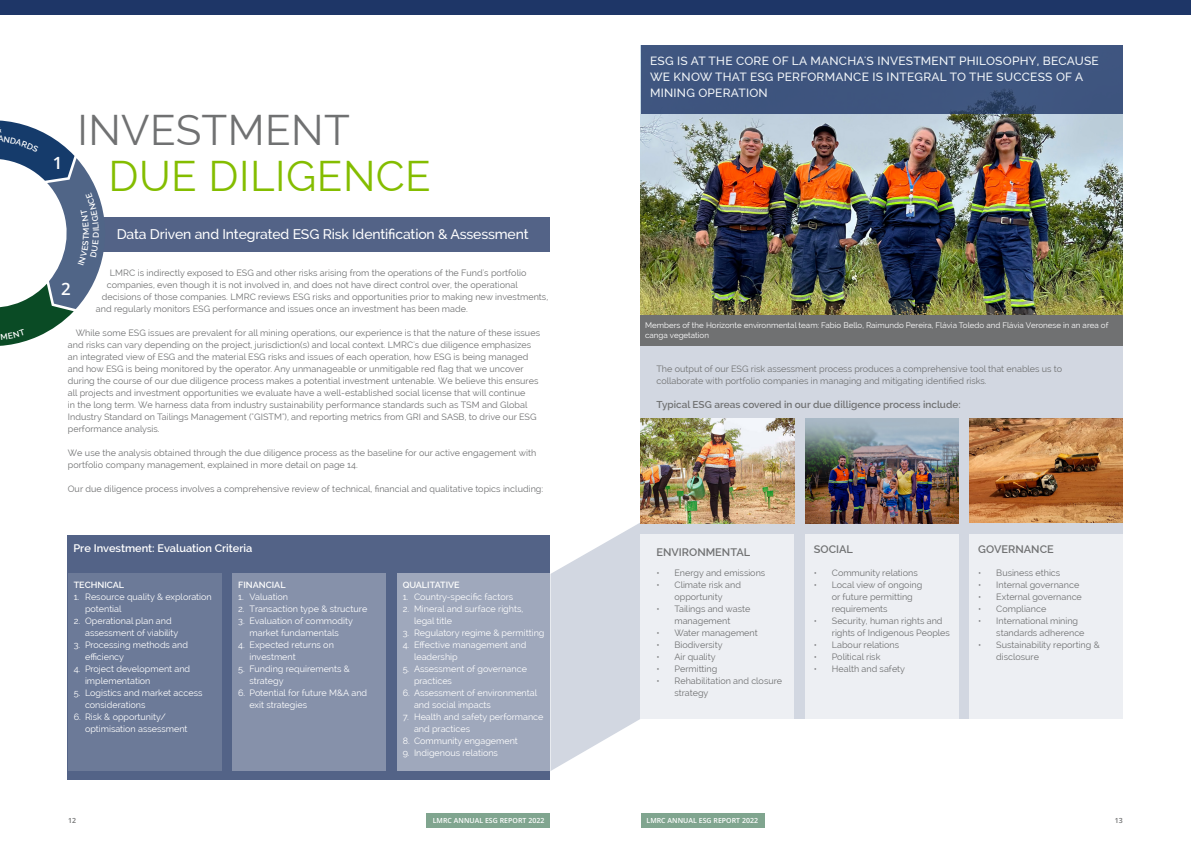
<style>
.page{position:relative;width:1191px;height:842px;background:#fff}
.page>*{position:absolute;margin:0;border:0;box-sizing:border-box;transform-origin:0 0}
.HEADERS{font:42px/46px "Raleway";letter-spacing:.01em;color:#84bd00}
.t1{font:600 16.8px "Open Sans";color:#fff}
.DECK{font:500 14px "Raleway";letter-spacing:-.01em;color:#fff}
.t2{font:500 12px/15.9px "Raleway";letter-spacing:.02em;color:#fff}
.Crosshead{font:600 11px "Raleway";color:#fff}
.TITLES{font:600 11px "Raleway";color:#707172}
.CONTENT{font:600 10px "Raleway";color:#707172}
.CONTENT-2{font:9px/12px "Raleway";letter-spacing:.005em;color:#707172}
.t3{font:9px/12px "Raleway";color:#fff}
.CONTENT-3{font:600 9px "Raleway";color:#fff}
.t4{font:8px/9.6px "Raleway";color:#fff}
.t5{font:600 7px "Open Sans";letter-spacing:.005em;color:#fff}
.t6{font:600 7px "Open Sans";color:#707172}
.s1{color:#707172}
</style>
<div class="page">
<div style="left:641px;top:814px;width:123px;height:14px;background:#80a58f"></div>
<div style="left:427px;top:814px;width:123px;height:14px;background:#80a58f"></div>
<div style="left:68px;top:563px;width:482px;height:216px;background:#536387"></div>
<svg style="left:550px;top:522px;width:91px;height:249px"></svg>
<div style="left:0;top:0;width:1191px;height:14px;background:#1e3667"></div>
<div style="left:99px;top:217px;width:451px;height:35px;background:#536387"></div>
<div style="left:68px;top:536px;width:482px;height:27px;background:#536387"></div>
<div style="left:68px;top:573px;width:153px;height:198px;background:#6c7a98"></div>
<div style="left:232px;top:573px;width:154px;height:198px;background:#8691aa"></div>
<div style="left:397px;top:573px;width:153px;height:198px;background:#9fa8bc"></div>
<div style="left:641px;top:346px;width:482px;height:373px;background:#d2d7e1"></div>
<img style="left:641px;top:113px;width:482px;height:202px">
<div style="left:641px;top:534px;width:153px;height:185px;background:#edeff3"></div>
<div style="left:805px;top:534px;width:153px;height:185px;background:#edeff3"></div>
<div style="left:969px;top:534px;width:154px;height:185px;background:#edeff3"></div>
<div style="left:641px;top:45px;width:482px;height:68px;background:#3e557f"></div>
<img style="left:641px;top:418px;width:153px;height:105px">
<img style="left:969px;top:418px;width:154px;height:104px">
<img style="left:805px;top:418px;width:153px;height:105px">
<div style="left:641px;top:315px;width:482px;height:31px;background:#707172"></div>
<svg style="left:0;top:120px;width:104px;height:226px"></svg>
<p class="t1" style="left:53px;top:152px;width:11px">1</p>
<p class="HEADERS" style="left:108px;top:107px;width:324px;text-indent:-31px"><span class="s1">INVESTMENT<br></span>DUE DILIGENCE</p>
<p class="DECK" style="left:117px;top:226px;width:413px">Data Driven and Integrated ESG Risk Identification &amp; Assessment</p>
<p class="CONTENT-2" style="left:110px;top:267px;width:418px">LMRC is indirectly exposed to ESG and other risks arising from the operations of the Fund's portfolio</p>
<p class="CONTENT-2" style="left:107px;top:279px;width:412px">companies, even though it is not involved in, and does not have direct control over, the operational</p>
<p class="CONTENT-2" style="left:102px;top:291px;width:448px">decisions of those companies. LMRC reviews ESG risks and opportunities prior to making new investments,</p>
<p class="CONTENT-2" style="left:96px;top:303px;width:373px">and regularly monitors ESG performance and issues once an investment has been made.</p>
<p class="CONTENT-2" style="left:68px;top:327px;width:474px;text-indent:8px">While some ESG issues are prevalent for all mining operations, our experience is that the nature of these issues and risks can vary depending on the project, jurisdiction(s) and local context. LMRC's due diligence emphasizes an integrated view of ESG and the material ESG risks and issues of each operation, how ESG is being managed and how ESG is being monitored by the operator. Any unmanageable or unmitigable red flag that we uncover during the course of our due diligence process makes a potential investment untenable. We believe this ensures all projects and investment opportunities we evaluate have a well-established social license that will continue<br>in the long term. We harness data from industry sustainability performance standards such as TSM and Global Industry Standard on Tailings Management ("GISTM"), and reporting metrics from GRI and SASB, to drive our ESG performance analysis.</p>
<p class="CONTENT-2" style="left:68px;top:447px;width:470px">We use the analysis obtained through the due diligence process as the baseline for our active engagement with portfolio company management, explained in more detail on page 14.</p>
<p class="CONTENT-2" style="left:68px;top:483px;width:477px">Our due diligence process involves a comprehensive review of technical, financial and qualitative topics including:</p>
<p class="t1" style="left:61px;top:278px;width:11px">2</p>
<p class="Crosshead" style="left:73px;top:541px;width:180px">Pre Investment: Evaluation Criteria</p>
<p class="CONTENT-3" style="left:74px;top:580px;width:52px">TECHNICAL</p>
<p class="t3" style="left:85px;top:591px;width:128px;text-indent:-11px">1. Resource quality &amp; exploration potential</p>
<p class="t3" style="left:85px;top:615px;width:95px;text-indent:-11px">2. Operational plan and assessment of viability</p>
<p class="t3" style="left:85px;top:639px;width:104px;text-indent:-11px">3. Processing methods and efficiency</p>
<p class="t3" style="left:85px;top:663px;width:107px;text-indent:-11px">4. Project development and implementation</p>
<p class="t3" style="left:85px;top:687px;width:119px;text-indent:-11px">5. Logistics and market access considerations</p>
<p class="t3" style="left:85px;top:711px;width:104px;text-indent:-11px">6. Risk &amp; opportunity/ optimisation assessment</p>
<p class="CONTENT-3" style="left:238px;top:580px;width:49px">FINANCIAL</p>
<p class="t3" style="left:238px;top:591px;width:51px">1. Valuation</p>
<p class="t3" style="left:238px;top:603px;width:131px">2. Transaction type &amp; structure</p>
<p class="t3" style="left:238px;top:615px;width:116px;text-align:center">3. Evaluation of commodity market fundamentals</p>
<p class="t3" style="left:249px;top:639px;width:86px;text-indent:-11px">4. Expected returns on investment</p>
<p class="t3" style="left:249px;top:663px;width:102px;text-indent:-11px">5. Funding requirements &amp; strategy</p>
<p class="t3" style="left:249px;top:687px;width:119px;text-indent:-11px">6. Potential for future M&amp;A and exit strategies</p>
<p class="CONTENT-3" style="left:403px;top:580px;width:59px">QUALITATIVE</p>
<p class="t3" style="left:403px;top:591px;width:112px">1. Country-specific factors</p>
<p class="t3" style="left:414px;top:603px;width:111px;text-indent:-11px">2. Mineral and surface rights, legal title</p>
<p class="t3" style="left:403px;top:627px;width:143px">3. Regulatory regime &amp; permitting</p>
<p class="t3" style="left:414px;top:639px;width:114px;text-indent:-11px">4. Effective management and leadership</p>
<p class="t3" style="left:414px;top:663px;width:114px;text-indent:-11px">5. Assessment of governance practices</p>
<p class="t3" style="left:414px;top:687px;width:125px;text-indent:-11px">6. Assessment of environmental and social impacts</p>
<p class="t3" style="left:414px;top:711px;width:131px;text-indent:-11px">7. Health and safety performance and practices</p>
<p class="t3" style="left:403px;top:735px;width:117px">8. Community engagement</p>
<p class="t3" style="left:403px;top:747px;width:97px">9. Indigenous relations</p>
<h3 class="t2" style="left:650px;top:53px;width:450px">ESG IS AT THE CORE OF LA MANCHA'S INVESTMENT PHILOSOPHY, BECAUSE<br>WE KNOW THAT ESG PERFORMANCE IS INTEGRAL TO THE SUCCESS OF A<br>MINING OPERATION</h3>
<p class="t4" style="left:645px;top:320px;width:465px">Members of the Horizonte environmental team: Fabio Bello, Raimundo Pereira, Flávia Toledo and Flávia Veronese in an area of canga vegetation</p>
<p class="CONTENT-2" style="left:656px;top:363px;width:407px">The output of our ESG risk assessment process produces a comprehensive tool that enables us to collaborate with portfolio companies in managing and mitigating identified risks.</p>
<p class="CONTENT" style="left:656px;top:399px;width:306px">Typical ESG areas covered in our due dilligence process include:</p>
<p class="TITLES" style="left:656px;top:546px;width:95px">ENVIRONMENTAL</p>
<p class="CONTENT-2" style="left:656px;top:567px;width:110px">• Energy and emissions</p>
<p class="CONTENT-2" style="left:656px;top:579px;width:86px;text-align:center">• Climate risk and opportunity</p>
<p class="CONTENT-2" style="left:656px;top:603px;width:95px;text-align:center">• Tailings and waste management</p>
<p class="CONTENT-2" style="left:656px;top:627px;width:103px">• Water management</p>
<p class="CONTENT-2" style="left:656px;top:639px;width:68px">• Biodiversity</p>
<p class="CONTENT-2" style="left:656px;top:651px;width:61px">• Air quality</p>
<p class="CONTENT-2" style="left:656px;top:663px;width:62px">• Permitting</p>
<p class="CONTENT-2" style="left:674px;top:675px;width:109px;text-indent:-18px">• Rehabilitation and closure strategy</p>
<p class="TITLES" style="left:814px;top:543px;width:41px">SOCIAL</p>
<p class="CONTENT-2" style="left:814px;top:567px;width:105px">• Community relations</p>
<p class="CONTENT-2" style="left:832px;top:579px;width:92px;text-indent:-18px">• Local view of ongoing or future permitting requirements</p>
<p class="CONTENT-2" style="left:832px;top:615px;width:120px;text-indent:-18px">• Security, human rights and rights of Indigenous Peoples</p>
<p class="CONTENT-2" style="left:814px;top:639px;width:87px">• Labour relations</p>
<p class="CONTENT-2" style="left:814px;top:651px;width:68px">• Political risk</p>
<p class="CONTENT-2" style="left:814px;top:663px;width:93px">• Health and safety</p>
<p class="TITLES" style="left:978px;top:543px;width:77px">GOVERNANCE</p>
<p class="CONTENT-2" style="left:978px;top:567px;width:83px">• Business ethics</p>
<p class="CONTENT-2" style="left:978px;top:579px;width:102px">• Internal governance</p>
<p class="CONTENT-2" style="left:978px;top:591px;width:105px">• External governance</p>
<p class="CONTENT-2" style="left:978px;top:603px;width:69px">• Compliance</p>
<p class="CONTENT-2" style="left:996px;top:615px;width:90px;text-indent:-18px">• International mining standards adherence</p>
<p class="CONTENT-2" style="left:996px;top:639px;width:105px;text-indent:-18px">• Sustainability reporting &amp; disclosure</p>
<p class="t6" style="left:68px;top:816px;width:9px">12</p>
<p class="t5" style="left:433px;top:816px;width:113px">LMRC ANNUAL ESG REPORT 2022</p>
<p class="t5" style="left:646px;top:816px;width:113px">LMRC ANNUAL ESG REPORT 2022</p>
<p class="t6" style="left:1115px;top:816px;width:9px">13</p>
</div>
